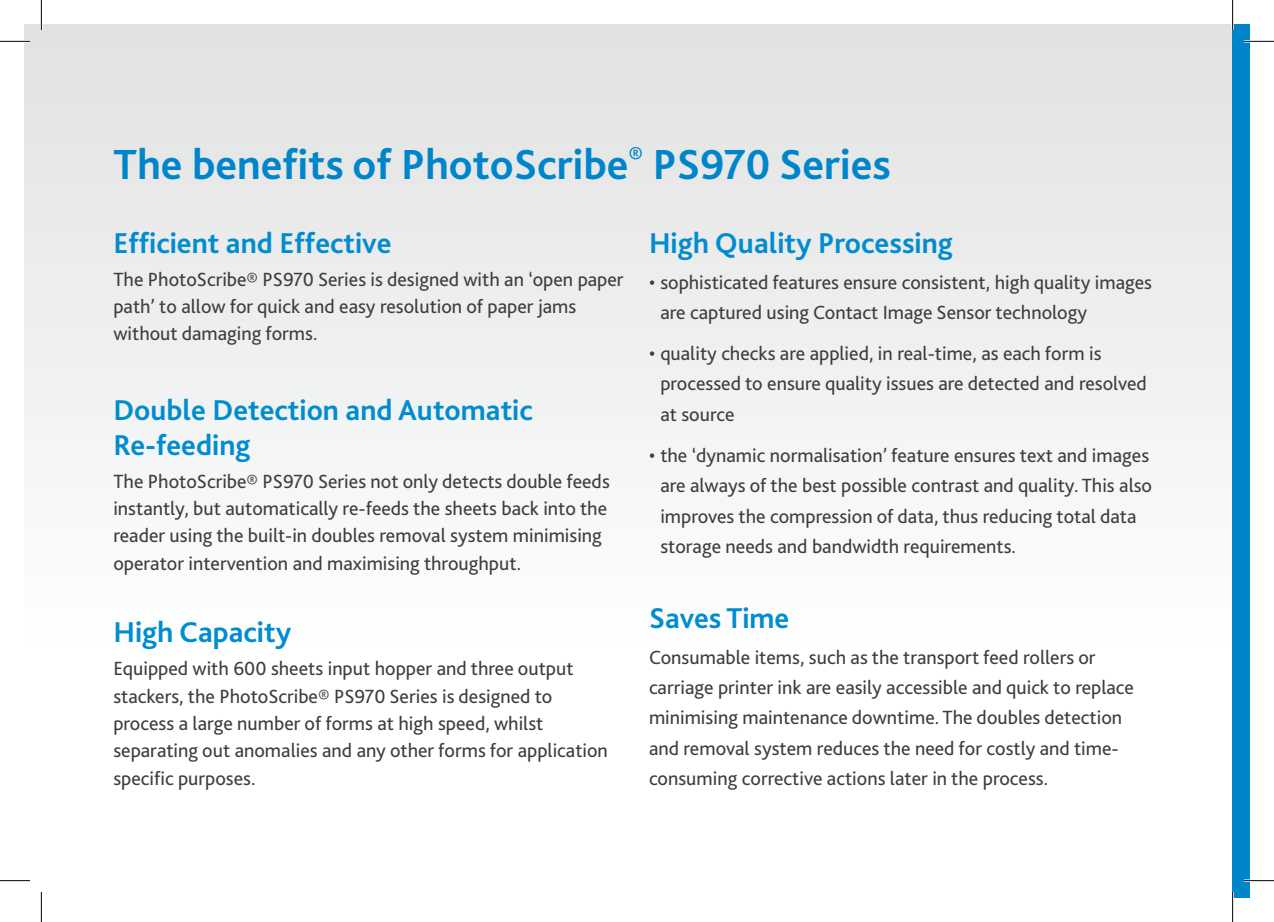
<style>
.page{position:relative;width:1274px;height:922px;background:#fff}
.page>*{position:absolute;margin:0;border:0;box-sizing:border-box;transform-origin:0 0}
.t1{font:700 44px "Bliss 2";color:#0085cb}
.t2{font:700 30px/34.4px "Bliss 2";color:#008ccf}
.t3{font:20px/30.2px "Bliss 2";color:#3e3e3f}
</style>
<div class="page">
<div style="left:24px;top:24px;width:1207px;height:873px;background:linear-gradient(to bottom,#e2e3e4,#fff)"></div>
<div style="left:1232px;top:24px;width:17px;height:873px;background:#0085cb"></div>
<hr style="left:0;top:40px;width:30px;height:3px;background:#fff">
<hr style="left:1243px;top:40px;width:30px;height:3px;background:#fff">
<hr style="left:0;top:879px;width:30px;height:3px;background:#fff">
<hr style="left:1243px;top:879px;width:30px;height:3px;background:#fff">
<hr style="left:40px;top:0;width:3px;height:30px;background:#fff">
<hr style="left:40px;top:892px;width:3px;height:30px;background:#fff">
<hr style="left:0;top:41px;width:30px;height:1px;background:#000">
<hr style="left:1243px;top:41px;width:30px;height:1px;background:#000">
<hr style="left:0;top:880px;width:30px;height:1px;background:#000">
<hr style="left:1243px;top:880px;width:30px;height:1px;background:#000">
<hr style="left:41px;top:0;width:1px;height:30px;background:#000">
<hr style="left:41px;top:892px;width:1px;height:30px;background:#000">
<hr style="left:1232px;top:0;width:1px;height:30px;background:#000">
<hr style="left:1232px;top:892px;width:1px;height:30px;background:#000">
<h1 class="t1" style="left:113px;top:137px;width:779px">The benefits of PhotoScribe<sup>®</sup> PS970 Series</h1>
<h2 class="t2" style="left:113px;top:225px;width:279px">Efficient and Effective</h2>
<p class="t3" style="left:113px;top:265px;width:511px;line-height:27.4px">The PhotoScribe® PS970 Series is designed with an ‘open paper path’ to allow for quick and easy resolution of paper jams without damaging forms.</p>
<h2 class="t2" style="left:113px;top:393px;width:421px">Double Detection and Automatic<br>Re-feeding</h2>
<p class="t3" style="left:113px;top:467px;width:498px;line-height:27.4px">The PhotoScribe® PS970 Series not only detects double feeds instantly, but automatically re-feeds the sheets back into the reader using the built-in doubles removal system minimising operator intervention and maximising throughput.</p>
<h2 class="t2" style="left:113px;top:615px;width:179px">H igh Capacity</h2>
<p class="t3" style="left:113px;top:655px;width:496px;line-height:27.4px">Equipped with 600 sheets input hopper and three output stackers, the PhotoScribe® PS970 Series is designed to process a large number of forms at high speed, whilst separating out anomalies and any other forms for application specific purposes.</p>
<h2 class="t2" style="left:649px;top:225px;width:305px">H igh Quality Processing</h2>
<p class="t3" style="left:660px;top:267px;width:493px;text-indent:-11px">• sophisticated features ensure consistent, high quality images are captured using Contact Image Sensor technology</p>
<p class="t3" style="left:660px;top:338px;width:488px;text-indent:-11px">• quality checks are applied, in real-time, as each form is processed to ensure quality issues are detected and resolved at source</p>
<p class="t3" style="left:660px;top:440px;width:493px;text-indent:-11px">• the ‘dynamic normalisation’ feature ensures text and images are always of the best possible contrast and quality. This also improves the compression of data, thus reducing total data storage needs and bandwidth requirements.</p>
<h2 class="t2" style="left:649px;top:601px;width:142px">Saves Time</h2>
<p class="t3" style="left:649px;top:642px;width:486px">Consumable items, such as the transport feed rollers or carriage printer ink are easily accessible and quick to replace minimising maintenance downtime. The doubles detection and removal system reduces the need for costly and time&shy;consuming corrective actions later in the process.</p>
</div>
